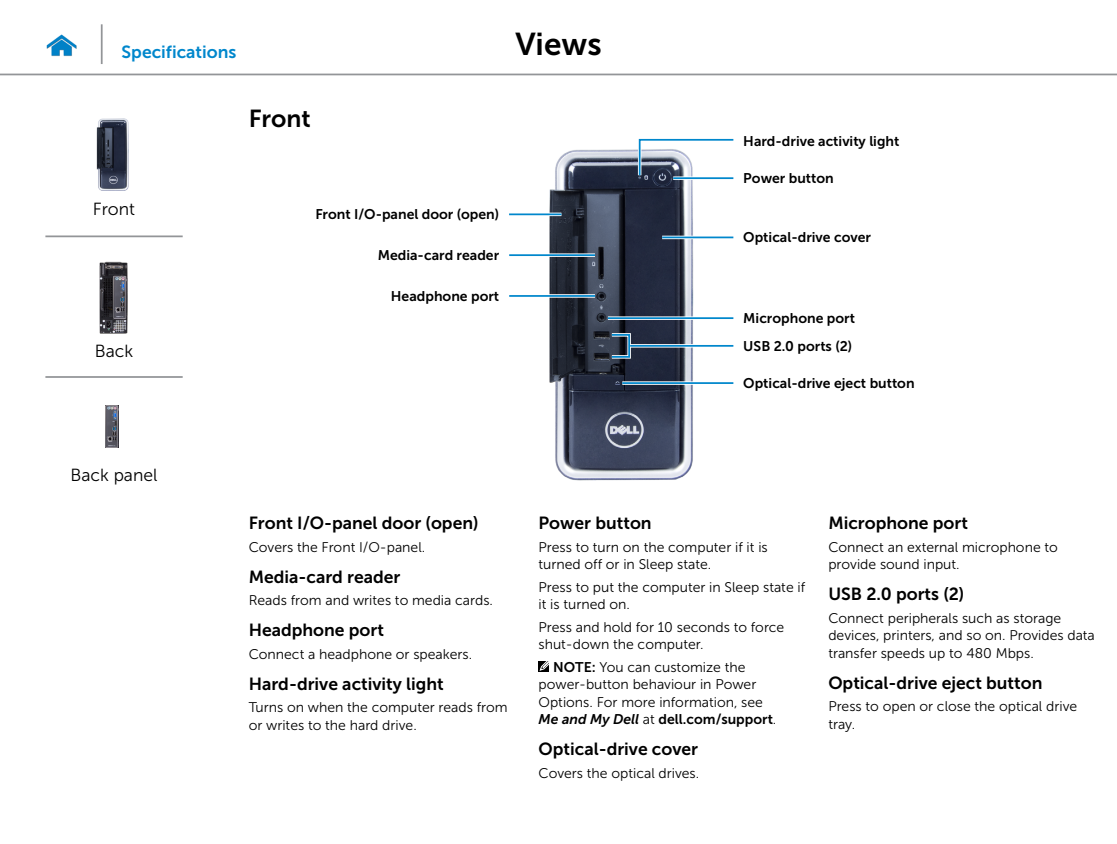
<style>
.page{position:relative;width:1117px;height:844px;background:#fff}
.page>*{position:absolute;margin:0;border:0;box-sizing:border-box;transform-origin:0 0}
.Head1{font:31.5px "Museo Sans For Dell 700";color:#000}
.Head2{font:24.5px "Museo Sans For Dell 700";color:#000}
.Callout_Head{font:17.5px "Museo Sans For Dell 700";color:#000}
.Image_Title{font:17.5px "Museo Sans For Dell 300";color:#000}
.Hyperlink{font:17.5px "Museo Sans For Dell 700";color:#0087cc}
.Callout_description{font:14px/17.5px "Museo Sans For Dell 300";color:#000}
.Callout-L{font:14px "Museo Sans For Dell 700";color:#000}
.s1{font-family:"Museo Sans For Dell 700"}
.s2{font-family:"Museo Sans For Dell 700";font-style:italic}
</style>
<div class="page">
<hr style="left:0;top:74px;width:1116px;height:1px;background:#939598">
<img style="left:46px;top:34px;width:31px;height:23px">
<svg style="left:538px;top:661px;width:11px;height:10px"></svg>
<img style="left:549px;top:149px;width:145px;height:331px">
<svg style="left:636px;top:138px;width:98px;height:41px"></svg>
<svg style="left:673px;top:176px;width:60px;height:4px"></svg>
<hr style="left:673px;top:177px;width:60px;height:2px;background:#0087cc">
<svg style="left:509px;top:212px;width:52px;height:4px"></svg>
<hr style="left:509px;top:213px;width:52px;height:2px;background:#0087cc">
<svg style="left:549px;top:253px;width:46px;height:4px"></svg>
<hr style="left:509px;top:254px;width:86px;height:2px;background:#0087cc">
<hr style="left:509px;top:294px;width:86px;height:3px;background:#fff">
<hr style="left:509px;top:295px;width:86px;height:2px;background:#0087cc">
<svg style="left:607px;top:316px;width:87px;height:4px"></svg>
<hr style="left:607px;top:317px;width:126px;height:2px;background:#0087cc">
<div style="left:611px;top:334px;width:19px;height:23px;border:2px solid #0087cc"></div>
<hr style="left:630px;top:344px;width:103px;height:3px;background:#fff">
<hr style="left:630px;top:345px;width:103px;height:1px;background:#0087cc">
<svg style="left:662px;top:235px;width:71px;height:4px"></svg>
<hr style="left:662px;top:236px;width:71px;height:2px;background:#0087cc">
<svg style="left:622px;top:381px;width:72px;height:4px"></svg>
<hr style="left:622px;top:382px;width:111px;height:2px;background:#0087cc">
<hr style="left:101px;top:24px;width:2px;height:40px;background:#939598">
<img style="left:96px;top:119px;width:33px;height:72px">
<img style="left:100px;top:261px;width:28px;height:72px">
<img style="left:105px;top:405px;width:13px;height:42px">
<hr style="left:45px;top:235px;width:138px;height:2px;background:#939598">
<hr style="left:45px;top:376px;width:138px;height:2px;background:#939598">
<p class="Hyperlink" style="left:122px;top:42px;width:116px">Specifications</p>
<p class="Head2" style="left:249px;top:104px;width:63px">Front</p>
<p class="Head1" style="left:515px;top:26px;width:88px">Views</p>
<p class="Image_Title" style="left:93px;top:200px;width:44px">Front</p>
<p class="Image_Title" style="left:95px;top:341px;width:40px">Back</p>
<p class="Callout-L" style="left:315px;top:207px;width:185px">Front I/O-panel door (open)</p>
<p class="Callout-L" style="left:378px;top:247px;width:123px">Media-card reader</p>
<p class="Callout-L" style="left:391px;top:288px;width:110px">Headphone port</p>
<p class="Callout-L" style="left:743px;top:133px;width:157px">Hard-drive activity light</p>
<p class="Callout-L" style="left:743px;top:170px;width:92px">Power button</p>
<p class="Callout-L" style="left:743px;top:230px;width:129px">Optical-drive cover</p>
<p class="Callout-L" style="left:743px;top:310px;width:113px">Microphone port</p>
<p class="Callout-L" style="left:743px;top:338px;width:110px">USB 2.0 ports (2)</p>
<p class="Callout-L" style="left:743px;top:375px;width:173px">Optical-drive eject button</p>
<p class="Image_Title" style="left:70px;top:465px;width:88px">Back panel</p>
<p class="Callout_Head" style="left:249px;top:513px;width:231px">Front I/O-panel door (open)</p>
<p class="Callout_description" style="left:249px;top:538px;width:178px">Covers the Front I/O- panel.</p>
<p class="Callout_Head" style="left:249px;top:567px;width:153px">Media-card reader</p>
<p class="Callout_description" style="left:249px;top:591px;width:246px">Reads from and writes to media cards.</p>
<p class="Callout_Head" style="left:249px;top:620px;width:137px">Headphone port</p>
<p class="Callout_description" style="left:249px;top:645px;width:225px">Connect a headphone or speakers.</p>
<p class="Callout_Head" style="left:249px;top:673px;width:196px">Hard-drive activity light</p>
<p class="Callout_description" style="left:249px;top:698px;width:260px">Turns on when the computer reads from or writes to the hard drive.</p>
<p class="Callout_Head" style="left:538px;top:513px;width:115px">Power button</p>
<p class="Callout_description" style="left:538px;top:538px;width:231px">Press to turn on the computer if it is turned off or in Sleep state.</p>
<p class="Callout_description" style="left:538px;top:578px;width:268px">Press to put the computer in Sleep state if it is turned on.</p>
<p class="Callout_description" style="left:538px;top:618px;width:247px">Press and hold for 10 seconds to force shut‑down the computer.</p>
<p class="Callout_description" style="left:538px;top:658px;width:239px;text-indent:15px"><span class="s1">NOTE:</span> You can customize the power‑button behaviour in Power<br>Options. For more information, see<br><span class="s2">Me and My Dell</span> at <span class="s1">dell.com/support</span>.</p>
<p class="Callout_Head" style="left:538px;top:739px;width:161px">Optical-drive cover</p>
<p class="Callout_description" style="left:538px;top:764px;width:162px">Covers the optical drives.</p>
<p class="Callout_Head" style="left:828px;top:513px;width:141px">Microphone port</p>
<p class="Callout_description" style="left:828px;top:538px;width:231px">Connect an external microphone to provide sound input.</p>
<p class="Callout_Head" style="left:828px;top:584px;width:137px">USB 2.0 ports (2)</p>
<p class="Callout_description" style="left:828px;top:609px;width:268px">Connect peripherals such as storage devices, printers, and so on. Provides data transfer speeds up to 480 Mbps.</p>
<p class="Callout_Head" style="left:828px;top:673px;width:216px">Optical-drive eject button</p>
<p class="Callout_description" style="left:828px;top:697px;width:250px">Press to open or close the optical drive tray.</p>
</div>
